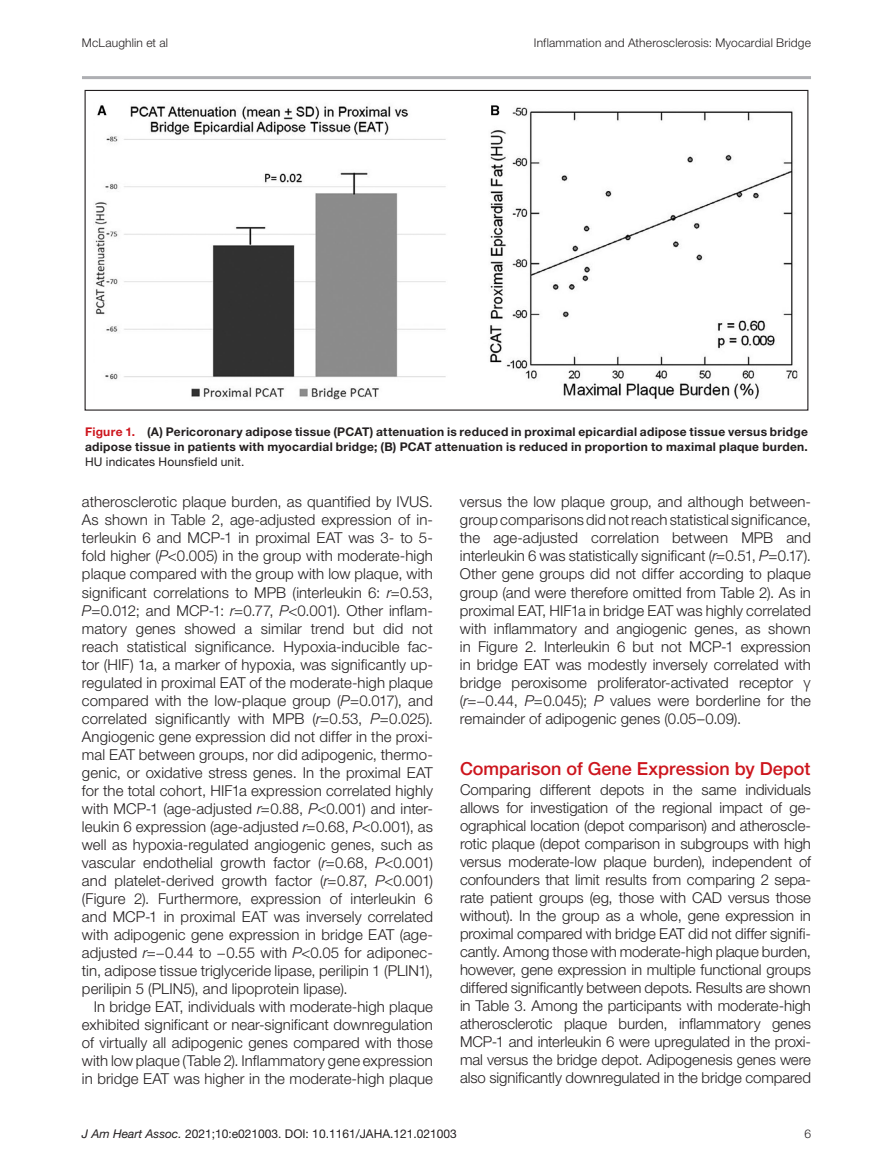
<style>
.page{position:relative;width:893px;height:1174px;background:#fff}
.page>*{position:absolute;margin:0;border:0;box-sizing:border-box;transform-origin:0 0}
.t1{font:500 18px "Helvetica Neue LT Std";color:#cd151d}
.t2{font:300 15px/18px "Helvetica Neue LT Std";letter-spacing:.005em;color:#231f20;text-align:justify}
.t3{font:700 12px/15px "Helvetica Neue LT Std";letter-spacing:.025em;color:#231f20}
.t4{font:12px "Helvetica Neue LT Std";color:#231f20}
.t5{font:300 12px "Helvetica Neue LT Std";letter-spacing:.015em;color:#231f20}
.s1{color:#cd151d}
.s2{font-style:italic}
.s3{font-family:"Noto Sans"}
</style>
<div class="page">
<img style="left:95px;top:105px;width:703px;height:295px">
<hr style="left:82px;top:76px;width:729px;height:3px;background:#aeafb3">
<p class="t5" style="left:82px;top:35px;width:88px">McLaughlin et al</p>
<p class="t5" style="left:534px;top:35px;width:279px">Inflammation and Atherosclerosis: Myocardial Bridge</p>
<p class="t3" style="left:85px;top:424px;width:724px"><span class="s1">Figure 1.</span> (A) Pericoronary adipose tissue (PCAT) attenuation is reduced in proximal epicardial adipose tissue versus bridge adipose tissue in patients with myocardial bridge; (B) PCAT attenuation is reduced in proportion to maximal plaque burden.</p>
<p class="t4" style="left:85px;top:454px;width:161px">HU indicates Hounsfield unit.</p>
<p class="t2" style="left:82px;top:493px;width:353px">atherosclerotic plaque burden, as quantified by IVUS.<br>As shown in Table 2, age-adjusted expression of in&shy;terleukin 6 and MCP-1 in proximal EAT was 3- to 5- fold higher (<span class="s2">P</span>&lt;0.005) in the group with moderate-high plaque compared with the group with low plaque, with significant correlations to MPB (interleukin 6: <span class="s2">r</span>=0.53, <span class="s2">P</span>=0.012; and MCP-1: <span class="s2">r</span>=0.77, <span class="s2">P</span>&lt;0.001). Other inflam&shy;matory genes showed a similar trend but did not reach statistical significance. Hypoxia-inducible fac&shy;tor (HIF) 1a, a marker of hypoxia, was significantly up&shy;regulated in proximal EAT of the moderate-high plaque compared with the low-plaque group (<span class="s2">P</span>=0.017), and correlated significantly with MPB (<span class="s2">r</span>=0.53, <span class="s2">P</span>=0.025).<br>Angiogenic gene expression did not differ in the proxi&shy;mal EAT between groups, nor did adipogenic, thermo&shy;genic, or oxidative stress genes. In the proximal EAT for the total cohort, HIF1a expression correlated highly with MCP-1 (age-adjusted <span class="s2">r</span>=0.88, <span class="s2">P</span>&lt;0.001) and inter&shy;leukin 6 expression (age-adjusted <span class="s2">r</span>=0.68, <span class="s2">P</span>&lt;0.001), as well as hypoxia-regulated angiogenic genes, such as vascular endothelial growth factor (<span class="s2">r</span>=0.68, <span class="s2">P</span>&lt;0.001) and platelet-derived growth factor (<span class="s2">r</span>=0.87, <span class="s2">P</span>&lt;0.001) (Figure 2). Furthermore, expression of interleukin 6 and MCP-1 in proximal EAT was inversely correlated with adipogenic gene expression in bridge EAT (age&shy;adjusted <span class="s2">r</span>=−0.44 to −0.55 with <span class="s2">P</span>&lt;0.05 for adiponec&shy;tin, adipose tissue triglyceride lipase, perilipin 1 (PLIN1), perilipin 5 (PLIN5), and lipoprotein lipase).</p>
<p class="t2" style="left:82px;top:997px;width:353px;text-indent:12px">In bridge EAT, individuals with moderate-high plaque exhibited significant or near-significant downregulation of virtually all adipogenic genes compared with those with low plaque (Table 2). Inflammatory gene expression in bridge EAT was higher in the moderate-high plaque</p>
<p class="t2" style="left:460px;top:493px;width:353px">versus the low plaque group, and although between&shy;group comparisons did not reach statistical significance, the age-adjusted correlation between MPB and interleukin 6 was statistically significant (<span class="s2">r</span>=0.51, <span class="s2">P</span>=0.17).<br>Other gene groups did not differ according to plaque group (and were therefore omitted from Table 2). As in proximal EAT, HIF1a in bridge EAT was highly correlated with inflammatory and angiogenic genes, as shown in Figure 2. Interleukin 6 but not MCP-1 expression in bridge EAT was modestly inversely correlated with bridge peroxisome proliferator-activated receptor <span class="s3">γ </span>(<span class="s2">r</span>=−0.44, <span class="s2">P</span>=0.045); <span class="s2">P</span> values were borderline for the remainder of adipogenic genes (0.05–0.09).</p>
<p class="t1" style="left:460px;top:757px;width:352px">Comparison of Gene Expression by Depot</p>
<p class="t2" style="left:460px;top:780px;width:353px">Comparing different depots in the same individuals allows for investigation of the regional impact of ge&shy;ographical location (depot comparison) and atheroscle&shy;rotic plaque (depot comparison in subgroups with high versus moderate-low plaque burden), independent of confounders that limit results from comparing 2 sepa&shy;rate patient groups (eg, those with CAD versus those without). In the group as a whole, gene expression in proximal compared with bridge EAT did not differ signifi&shy;cantly. Among those with moderate-high plaque burden, however, gene expression in multiple functional groups differed significantly between depots. Results are shown in Table 3. Among the participants with moderate-high atherosclerotic plaque burden, inflammatory genes MCP-1 and interleukin 6 were upregulated in the proxi&shy;mal versus the bridge depot. Adipogenesis genes were also significantly downregulated in the bridge compared</p>
<p class="t4" style="left:82px;top:1126px;width:376px"><span class="s2">J Am Heart Assoc.</span> 2021;10:e021003. DOI: 10.1161/JAHA.121.021003</p>
<p class="t5" style="left:804px;top:1126px;width:8px">6</p>
</div>
